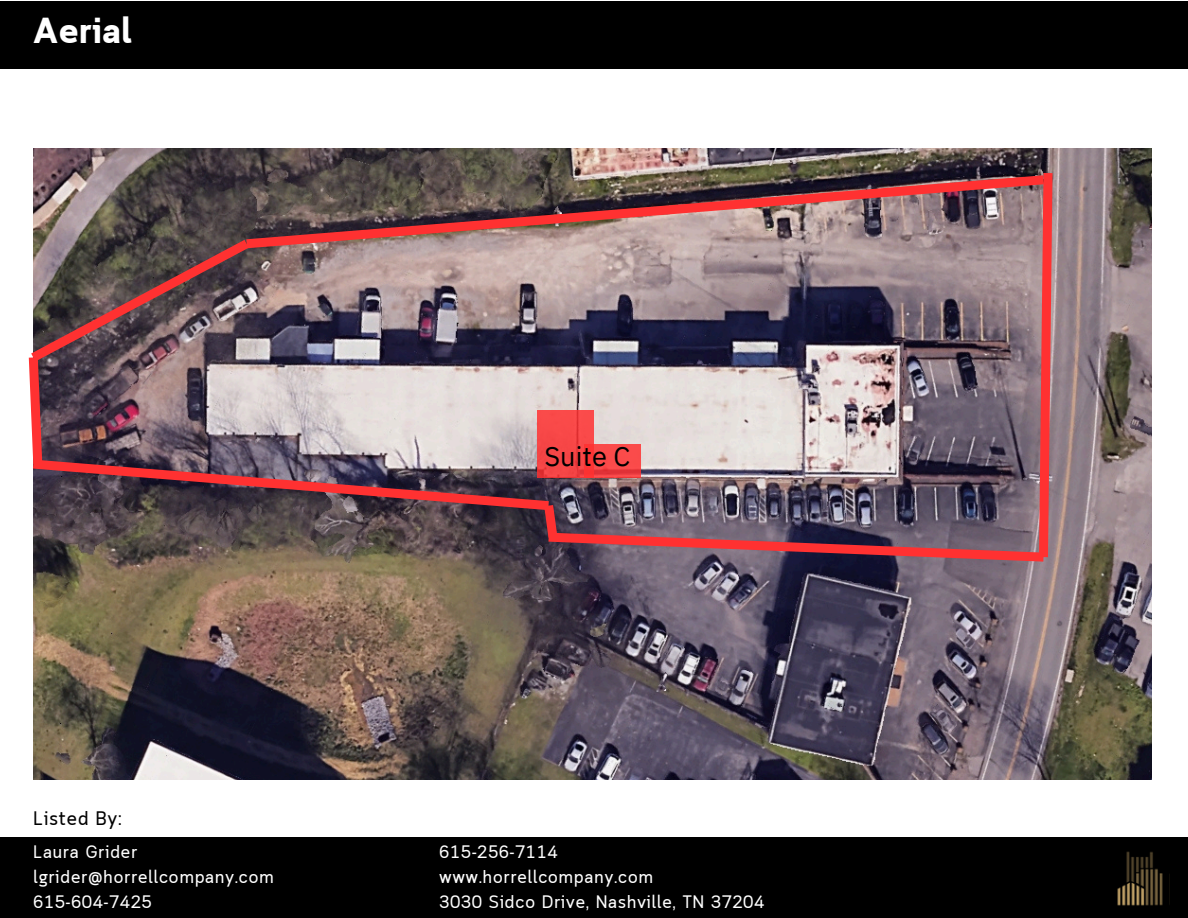
<style>
.page{position:relative;width:1188px;height:918px;background:#fff}
.page>*{position:absolute;margin:0;border:0;box-sizing:border-box;transform-origin:0 0}
.t1{font:700 36px "Cloud";color:#fff}
.t2{font:27.15px "IBM Plex Sans";color:#000}
.t3{font:19.5px "Cloud";letter-spacing:.025em;color:#000}
.t4{font:18px "Cloud";letter-spacing:.025em;color:#fff}
</style>
<div class="page">
<img style="left:33px;top:149px;width:1119px;height:631px">
<img style="left:28px;top:164px;width:1029px;height:402px">
<div style="left:538px;top:410px;width:56px;height:68px;background:#f74747"></div>
<div style="left:0;top:837px;width:1188px;height:81px;background:#000"></div>
<img style="left:1117px;top:851px;width:53px;height:55px">
<div style="left:0;top:1px;width:1188px;height:67px;background:#000"></div>
<svg style="left:584px;top:444px;width:57px;height:34px;background:#f74243"></svg>
<h1 class="t1" style="left:33px;top:10px;width:100px">Aerial</h1>
<p class="t3" style="left:33px;top:807px;width:90px">Listed By:</p>
<p class="t4" style="left:33px;top:842px;width:106px">Laura Grider</p>
<p class="t4" style="left:33px;top:867px;width:242px">lgrider@horrellcompany.com</p>
<h2 class="t4" style="left:33px;top:891px;width:120px">615-604-7425</h2>
<p class="t2" style="left:544px;top:438px;width:87px">Suite C</p>
<p class="t4" style="left:439px;top:842px;width:120px">615-256-7114</p>
<p class="t4" style="left:439px;top:867px;width:216px">www.horrellcompany.com</p>
<p class="t4" style="left:439px;top:891px;width:327px">3030 Sidco Drive, Nashville, TN 37204</p>
</div>
